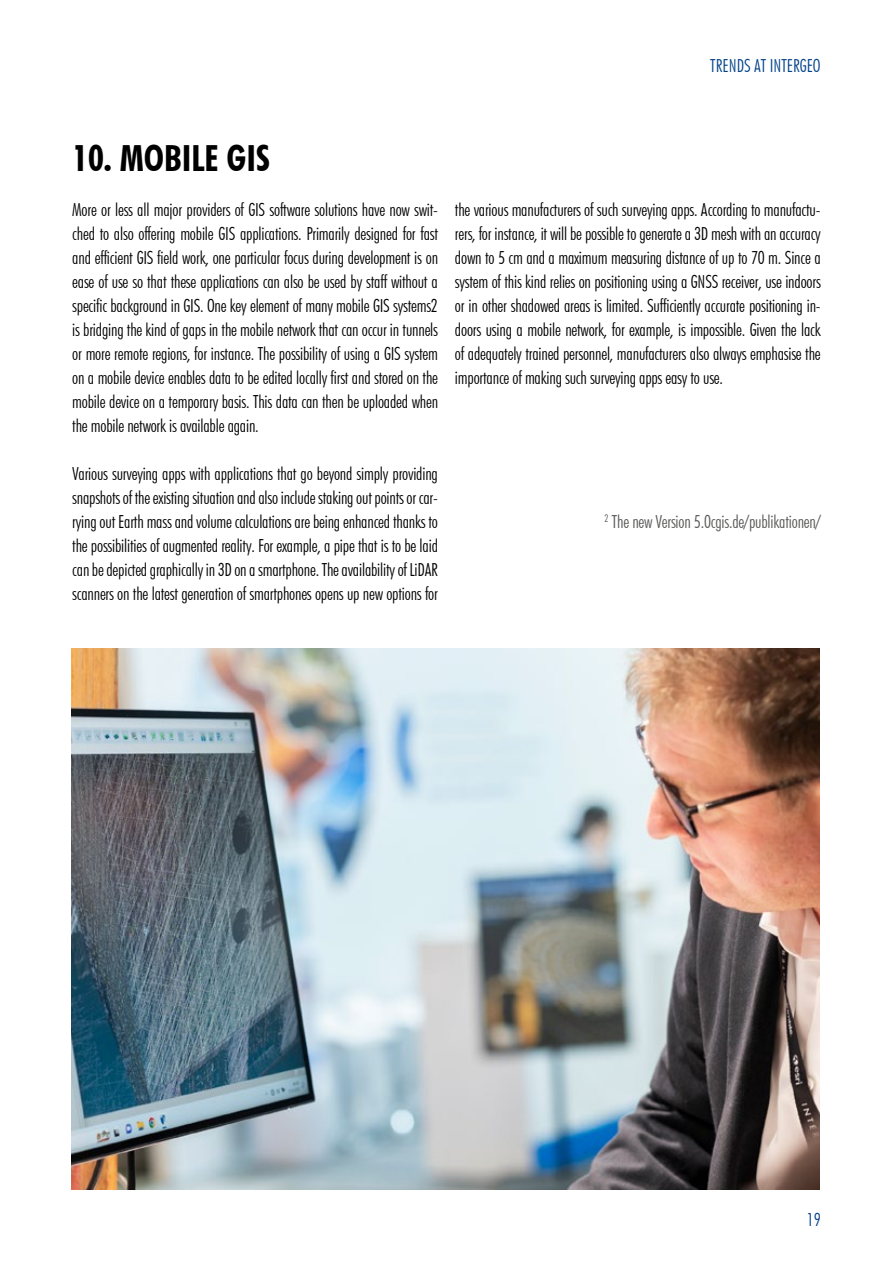
<style>
.page{position:relative;width:893px;height:1263px;background:#fff}
.page>*{position:absolute;margin:0;border:0;box-sizing:border-box;transform-origin:0 0}
.t1{font:700 condensed 36px "Futura BT";color:#000}
.t2{font:300 condensed 18px/24px "Futura BT";letter-spacing:-.01em;color:#000;text-align:justify}
.t3{font:300 condensed 18px "Futura BT";letter-spacing:-.01em;color:#575756}
.t4{font:300 condensed 18px "Futura BT";color:#004289}
</style>
<div class="page">
<img style="left:71px;top:648px;width:749px;height:541px">
<p class="t4" style="left:710px;top:55px;width:112px">TRENDS AT INTERGEO</p>
<h1 class="t1" style="left:72px;top:137px;width:199px">10. MOBILE GIS</h1>
<p class="t2" style="left:72px;top:198px;width:367px">More or less all major providers of GIS software solutions have now swit&shy;ched to also offering mobile GIS applications. Primarily designed for fast and efficient GIS field work, one particular focus during development is on ease of use so that these applications can also be used by staff without a specific background in GIS. One key element of many mobile GIS systems2 is bridging the kind of gaps in the mobile network that can occur in tunnels or more remote regions, for instance. The possibility of using a GIS system on a mobile device enables data to be edited locally first and stored on the mobile device on a temporary basis. This data can then be uploaded when the mobile network is available again.</p>
<p class="t2" style="left:72px;top:462px;width:367px">Various surveying apps with applications that go beyond simply providing snapshots of the existing situation and also include staking out points or car&shy;rying out Earth mass and volume calculations are being enhanced thanks to the possibilities of augmented reality. For example, a pipe that is to be laid can be depicted graphically in 3D on a smartphone. The availability of LiDAR scanners on the latest generation of smartphones opens up new options for</p>
<p class="t2" style="left:455px;top:198px;width:367px">the various manufacturers of such surveying apps. According to manufactu&shy;rers, for instance, it will be possible to generate a 3D mesh with an accuracy down to 5 cm and a maximum measuring distance of up to 70 m. Since a system of this kind relies on positioning using a GNSS receiver, use indoors or in other shadowed areas is limited. Sufficiently accurate positioning in&shy;doors using a mobile network, for example, is impossible. Given the lack of adequately trained personnel, manufacturers also always emphasise the importance of making such surveying apps easy to use.</p>
<p class="t3" style="left:605px;top:511px;width:218px"><sup>2</sup> The new Version 5.0cgis.de/publikationen/</p>
<p class="t4" style="left:807px;top:1208px;width:16px">19</p>
</div>
